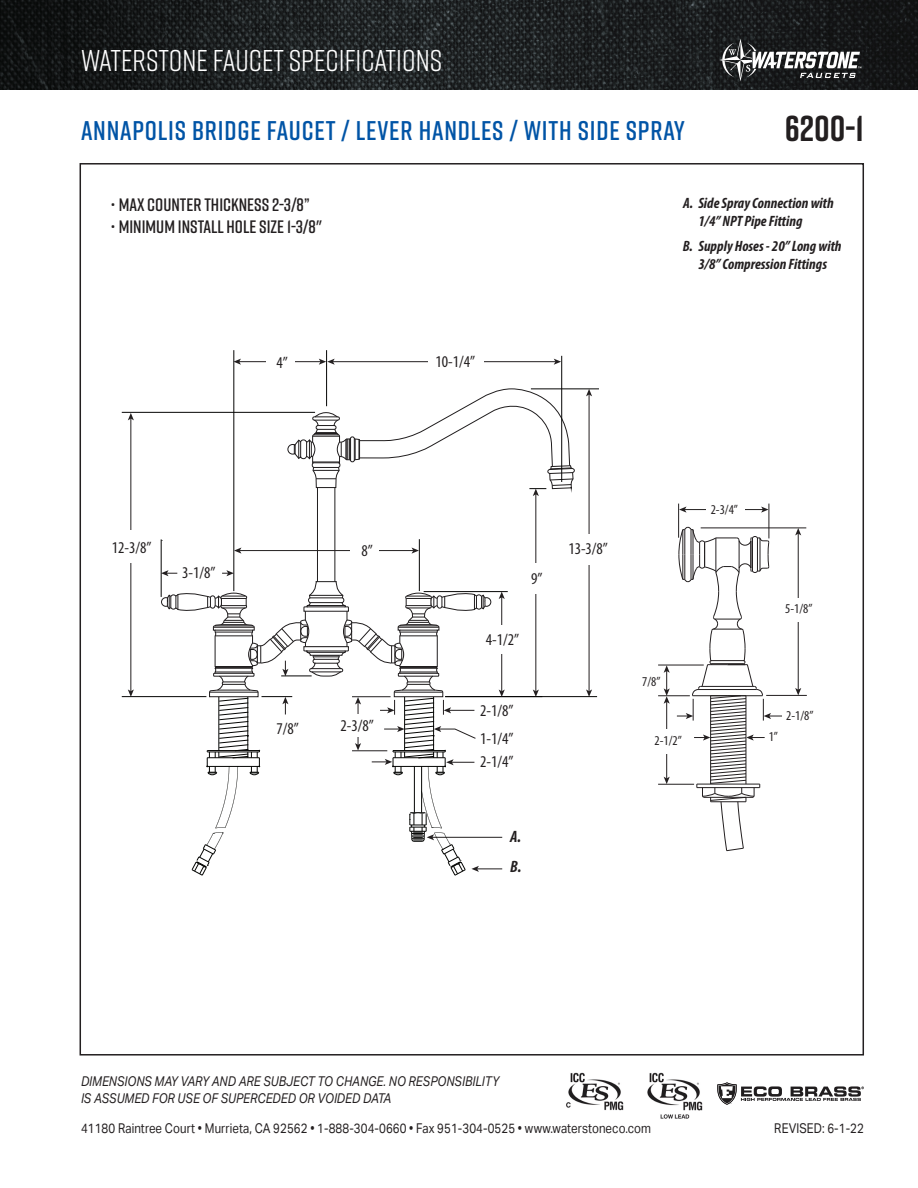
<style>
.page{position:relative;width:918px;height:1188px;background:#fff}
.page>*{position:absolute;margin:0;border:0;box-sizing:border-box;transform-origin:0 0}
.t1{font:700 36px "Rift";color:#231f20}
.t2{font:30px "Rift";color:#fff}
.t3{font:600 27px "Rift";letter-spacing:.03em;color:#0154a6}
.t4{font:600 18px "Rift";color:#231f20}
.t5{font:condensed 16.5px/27.9px "Myriad Pro";color:#231f20}
.t6{font:italic 700 condensed 16.5px "Myriad Pro";color:#231f20}
.t7{font:italic 700 condensed 15px/18px "Myriad Pro";color:#231f20;text-align:center}
.t8{font:13.5px "Aktiv Grotesk";letter-spacing:.01em;color:#231f20;scale:.85 1}
.t9{font:italic 13.5px/16.2px "Aktiv Grotesk";letter-spacing:.01em;color:#231f20;scale:.85 1}
.t10{font:condensed 13.5px "Myriad Pro";color:#231f20}
</style>
<div class="page">
<img style="left:647px;top:1072px;width:56px;height:47px">
<img style="left:566px;top:1072px;width:58px;height:39px">
<img style="left:0;top:0;width:918px;height:89px">
<svg style="left:719px;top:39px;width:142px;height:42px"></svg>
<svg style="left:717px;top:1082px;width:147px;height:23px"></svg>
<hr style="left:766px;top:695px;width:41px;height:1px;background:#231f20">
<hr style="left:701px;top:528px;width:105px;height:1px;background:#231f20">
<hr style="left:798px;top:533px;width:1px;height:157px;background:#231f20">
<svg style="left:795px;top:528px;width:6px;height:7px"></svg>
<svg style="left:795px;top:688px;width:6px;height:7px"></svg>
<div style="left:792px;top:598px;width:14px;height:24px;background:#fff"></div>
<hr style="left:658px;top:695px;width:32px;height:1px;background:#231f20">
<hr style="left:658px;top:784px;width:36px;height:1px;background:#231f20">
<hr style="left:658px;top:665px;width:46px;height:1px;background:#231f20">
<hr style="left:666px;top:702px;width:1px;height:77px;background:#231f20">
<svg style="left:664px;top:777px;width:6px;height:7px"></svg>
<svg style="left:664px;top:665px;width:6px;height:39px"></svg>
<div style="left:659px;top:729px;width:14px;height:25px;background:#fff"></div>
<svg style="left:677px;top:527px;width:105px;height:325px"></svg>
<hr style="left:678px;top:504px;width:1px;height:34px;background:#231f20">
<hr style="left:769px;top:504px;width:1px;height:34px;background:#231f20">
<hr style="left:684px;top:509px;width:79px;height:1px;background:#231f20">
<svg style="left:761px;top:507px;width:8px;height:6px"></svg>
<svg style="left:679px;top:507px;width:8px;height:6px"></svg>
<div style="left:706px;top:503px;width:38px;height:14px;background:#fff"></div>
<div style="left:317px;top:483px;width:18px;height:101px;border:1px solid #201d1e"></div>
<div style="left:288px;top:444px;width:10px;height:10px;border:1px solid #201d1e;border-radius:50%"></div>
<hr style="left:239px;top:361px;width:82px;height:1px;background:#231f20">
<svg style="left:235px;top:359px;width:6px;height:6px"></svg>
<hr style="left:333px;top:361px;width:223px;height:1px;background:#231f20">
<svg style="left:554px;top:359px;width:7px;height:6px"></svg>
<svg style="left:319px;top:359px;width:16px;height:6px"></svg>
<hr style="left:130px;top:418px;width:1px;height:274px;background:#231f20">
<svg style="left:128px;top:689px;width:6px;height:7px"></svg>
<svg style="left:128px;top:413px;width:6px;height:7px"></svg>
<hr style="left:535px;top:494px;width:1px;height:198px;background:#231f20">
<svg style="left:533px;top:690px;width:6px;height:6px"></svg>
<div style="left:428px;top:352px;width:56px;height:21px;background:#fff"></div>
<div style="left:266px;top:350px;width:29px;height:20px;background:#fff"></div>
<div style="left:106px;top:530px;width:42px;height:33px;background:#fff"></div>
<div style="left:522px;top:563px;width:28px;height:31px;background:#fff"></div>
<hr style="left:161px;top:539px;width:1px;height:58px;background:#050504">
<hr style="left:419px;top:539px;width:1px;height:52px;background:#050504">
<hr style="left:561px;top:356px;width:1px;height:126px;background:#050504">
<hr style="left:122px;top:412px;width:193px;height:1px;background:#050504">
<hr style="left:122px;top:696px;width:84px;height:1px;background:#050504">
<hr style="left:589px;top:394px;width:1px;height:298px;background:#231f20">
<svg style="left:586px;top:689px;width:6px;height:7px"></svg>
<svg style="left:586px;top:389px;width:6px;height:7px"></svg>
<div style="left:565px;top:534px;width:45px;height:31px;background:#fff"></div>
<svg style="left:294px;top:388px;width:281px;height:112px"></svg>
<hr style="left:531px;top:388px;width:68px;height:1px;background:#050504">
<hr style="left:445px;top:696px;width:152px;height:1px;background:#050504">
<hr style="left:239px;top:550px;width:175px;height:1px;background:#231f20">
<svg style="left:412px;top:548px;width:7px;height:6px"></svg>
<svg style="left:235px;top:548px;width:6px;height:6px"></svg>
<div style="left:351px;top:541px;width:28px;height:20px;background:#fff"></div>
<svg style="left:161px;top:570px;width:344px;height:306px"></svg>
<div style="left:484px;top:625px;width:36px;height:28px;background:#fff"></div>
<hr style="left:424px;top:591px;width:84px;height:1px;background:#050504">
<hr style="left:326px;top:350px;width:1px;height:56px;background:#050504">
<hr style="left:234px;top:350px;width:1px;height:241px;background:#050504">
<h2 class="t2" style="left:81px;top:39px;width:363px">WATERSTONE FAUCET SPECIFICATIONS</h2>
<p class="t3" style="left:81px;top:111px;width:606px">ANNAPOLIS BRIDGE FAUCET / LEVER HANDLES / WITH SIDE SPRAY</p>
<p class="t1" style="left:785px;top:102px;width:81px">6200-1</p>
<p class="t4" style="left:111px;top:191px;width:201px">• MAX COUNTER THICKNESS 2-3/8”</p>
<p class="t4" style="left:111px;top:214px;width:213px">• MINIMUM INSTALL HOLE SIZE 1-3/8"</p>
<p class="t5" style="left:277px;top:348px;width:13px">4”</p>
<p class="t5" style="left:436px;top:348px;width:41px">10-1/4”</p>
<p class="t7" style="left:698px;top:194px;width:137px;text-align:left;text-indent:-15px">A. Side Spray Connection with<br>1/4” NPT Pipe Fitting</p>
<p class="t7" style="left:683px;top:237px;width:160px">B. Supply Hoses - 20” Long with<br>3/8” Compression Fittings</p>
<p class="t5" style="left:112px;top:533px;width:41px">12-3/8”</p>
<p class="t5" style="left:182px;top:559px;width:35px">3-1/8”</p>
<p class="t5" style="left:276px;top:714px;width:24px">7/8”</p>
<p class="t5" style="left:361px;top:537px;width:13px">8”</p>
<p class="t5" style="left:568px;top:534px;width:41px">13-3/8”</p>
<p class="t5" style="left:341px;top:711px;width:35px">2-3/8”</p>
<p class="t5" style="left:531px;top:565px;width:13px">9”</p>
<p class="t5" style="left:486px;top:626px;width:35px">4-1/2”</p>
<p class="t5" style="left:480px;top:697px;width:35px">2-1/8”<br>1-1/4”</p>
<p class="t5" style="left:480px;top:748px;width:35px">2-1/4”</p>
<p class="t6" style="left:510px;top:826px;width:13px">A.</p>
<p class="t6" style="left:510px;top:857px;width:13px">B.</p>
<p class="t10" style="left:711px;top:501px;width:29px">2-3/4”</p>
<p class="t10" style="left:642px;top:673px;width:20px">7/8”</p>
<p class="t10" style="left:655px;top:732px;width:29px">2-1/2”</p>
<p class="t10" style="left:785px;top:601px;width:29px">5-1/8”</p>
<p class="t10" style="left:769px;top:728px;width:11px">1”</p>
<p class="t10" style="left:786px;top:707px;width:29px">2-1/8”</p>
<p class="t9" style="left:81px;top:1074px;width:493px">DIMENSIONS MAY VARY AND ARE SUBJECT TO CHANGE. NO RESPONSIBILITY<br>IS ASSUMED FOR USE OF SUPERCEDED OR VOIDED DATA</p>
<p class="t8" style="left:81px;top:1120px;width:672px">41180 Raintree Court • Murrieta, CA 92562 • 1-888-304-0660 • Fax 951-304-0525 • www.waterstoneco.com</p>
<p class="t8" style="left:774px;top:1121px;width:107px">REVISED: 6-1-22</p>
</div>
